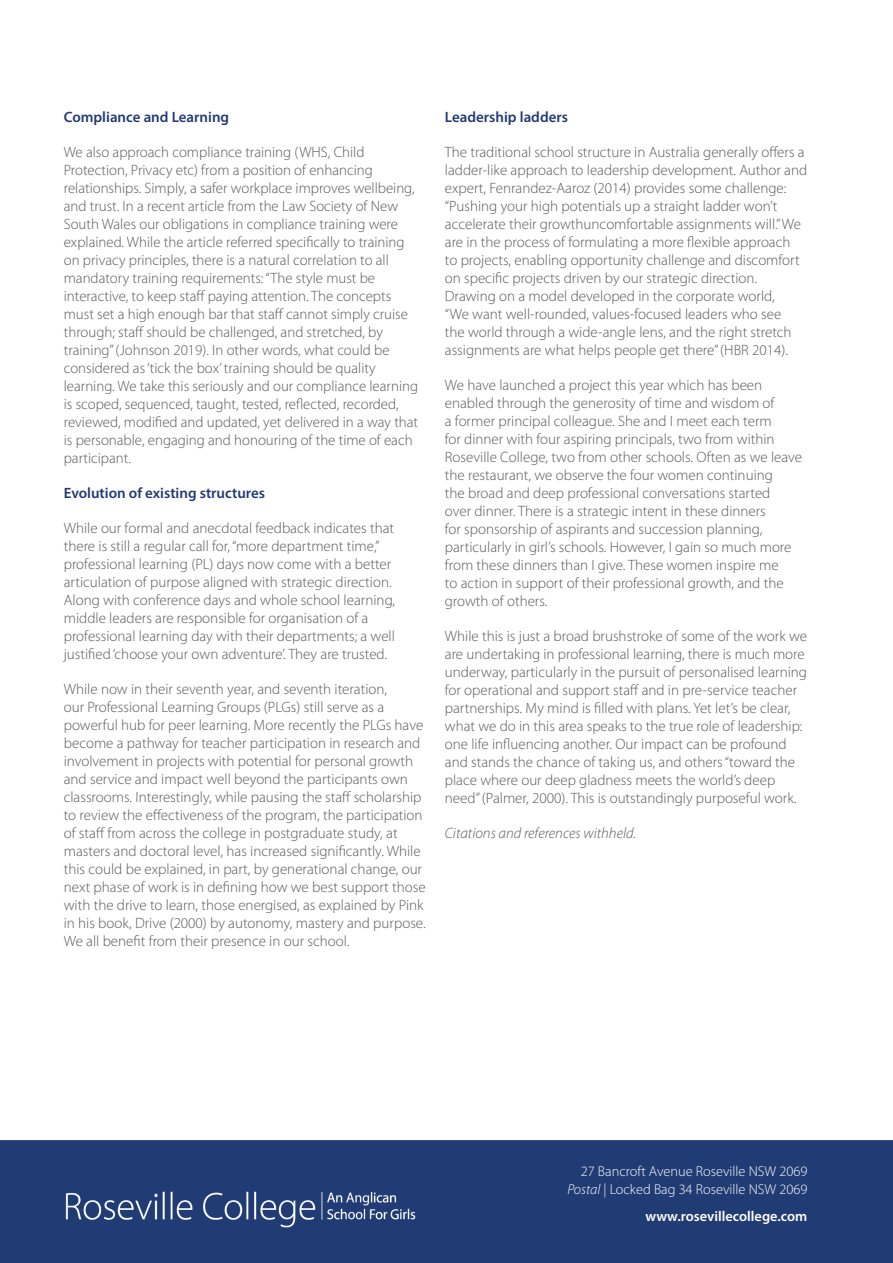
<style>
.page{position:relative;width:893px;height:1263px;background:#fff}
.page>*{position:absolute;margin:0;border:0;box-sizing:border-box;transform-origin:0 0}
.Sub_head{font:300 15px/18px "Myriad Pro";color:#57585a}
.Sub_head-2{font:600 15px "Myriad Pro";color:#213b74}
.Sub_head-3{font:italic 300 15px "Myriad Pro";color:#57585a}
.t1{font:300 14.25px "Myriad Pro";color:#fff}
.t2{font:600 14.25px "Myriad Pro";color:#fff}
.s1{font-style:italic}
</style>
<div class="page">
<div style="left:1px;top:1141px;width:891px;height:121px;background:#213b74"></div>
<div style="left:0;top:1140px;width:893px;height:123px;border:2px solid #213b74"></div>
<img style="left:65px;top:1191px;width:351px;height:37px">
<p class="Sub_head-2" style="left:64px;top:107px;width:167px">Compliance and Learning</p>
<p class="Sub_head" style="left:64px;top:143px;width:356px">We also approach compliance training (WHS, Child Protection, Privacy etc) from a position of enhancing relationships. Simply, a safer workplace improves wellbeing, and trust. In a recent article from the Law Society of New South Wales our obligations in compliance training were explained. While the article referred specifically to training on privacy principles, there is a natural correlation to all mandatory training requirements: “The style must be interactive, to keep staff paying attention. The concepts must set a high enough bar that staff cannot simply cruise through; staff should be challenged, and stretched, by training” (Johnson 2019). In other words, what could be considered as ‘tick the box’ training should be quality learning. We take this seriously and our compliance learning is scoped, sequenced, taught, tested, reflected, recorded, reviewed, modified and updated, yet delivered in a way that is personable, engaging and honouring of the time of each participant.</p>
<p class="Sub_head-2" style="left:64px;top:483px;width:203px">Evolution of existing structures</p>
<p class="Sub_head" style="left:64px;top:519px;width:333px">While our formal and anecdotal feedback indicates that there is still a regular call for, “more department time,” professional learning (PL) days now come with a better articulation of purpose aligned with strategic direction.<br>Along with conference days and whole school learning, middle leaders are responsible for organisation of a professional learning day with their departments; a well justified ‘choose your own adventure’. They are trusted.</p>
<p class="Sub_head" style="left:64px;top:680px;width:363px">While now in their seventh year, and seventh iteration,<br>our Professional Learning Groups (PLGs) still serve as a powerful hub for peer learning. More recently the PLGs have become a pathway for teacher participation in research and involvement in projects with potential for personal growth and service and impact well beyond the participants own classrooms. Interestingly, while pausing the staff scholarship to review the effectiveness of the program, the participation of staff from across the college in postgraduate study, at masters and doctoral level, has increased significantly. While this could be explained, in part, by generational change, our next phase of work is in defining how we best support those with the drive to learn, those energised, as explained by Pink in his book, Drive (2000) by autonomy, mastery and purpose.<br>We all benefit from their presence in our school.</p>
<p class="Sub_head-2" style="left:445px;top:107px;width:125px">Leadership ladders</p>
<p class="Sub_head" style="left:445px;top:143px;width:364px">The traditional school structure in Australia generally offers a ladder-like approach to leadership development. Author and expert, Fenrandez-Aaroz (2014) provides some challenge: “Pushing your high potentials up a straight ladder won’t accelerate their growthuncomfortable assignments will.” We are in the process of formulating a more flexible approach<br>to projects, enabling opportunity challenge and discomfort on specific projects driven by our strategic direction.<br>Drawing on a model developed in the corporate world,<br>“We want well-rounded, values-focused leaders who see<br>the world through a wide-angle lens, and the right stretch assignments are what helps people get there” (HBR 2014).</p>
<p class="Sub_head" style="left:445px;top:376px;width:359px">We have launched a project this year which has been enabled through the generosity of time and wisdom of<br>a former principal colleague. She and I meet each term<br>for dinner with four aspiring principals, two from within Roseville College, two from other schools. Often as we leave the restaurant, we observe the four women continuing<br>the broad and deep professional conversations started<br>over dinner. There is a strategic intent in these dinners<br>for sponsorship of aspirants and succession planning, particularly in girl’s schools. However, I gain so much more from these dinners than I give. These women inspire me<br>to action in support of their professional growth, and the growth of others.</p>
<p class="Sub_head" style="left:445px;top:627px;width:364px">While this is just a broad brushstroke of some of the work we are undertaking in professional learning, there is much more underway, particularly in the pursuit of personalised learning for operational and support staff and in pre-service teacher partnerships. My mind is filled with plans. Yet let’s be clear, what we do in this area speaks to the true role of leadership: one life influencing another. Our impact can be profound and stands the chance of taking us, and others “toward the place where our deep gladness meets the world’s deep need” (Palmer, 2000). This is outstandingly purposeful work.</p>
<p class="Sub_head-3" style="left:445px;top:824px;width:193px">Citations and references withheld.</p>
<p class="t1" style="left:581px;top:1163px;width:228px">27 Bancroft Avenue Roseville NSW 2069</p>
<p class="t1" style="left:567px;top:1180px;width:241px"><span class="s1">Postal</span> | Locked Bag 34 Roseville NSW 2069</p>
<p class="t2" style="left:645px;top:1207px;width:163px">www.rosevillecollege.com</p>
</div>
